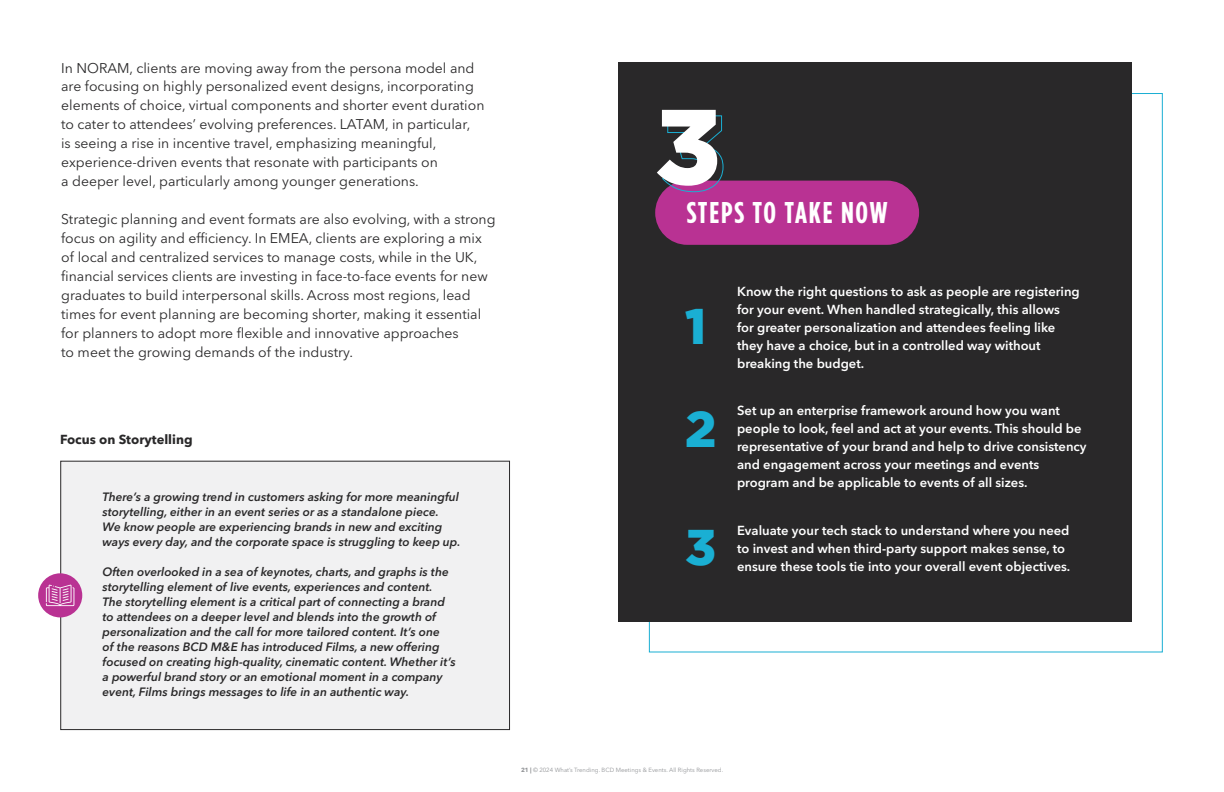
<style>
.page{position:relative;width:1224px;height:792px;background:#fff}
.page>*{position:absolute;margin:0;border:0;box-sizing:border-box;transform-origin:0 0}
.t1{font:900 106.3px "Gotham";color:#fff}
.t2{font:900 50px "Gotham";color:#1aafd3}
.t3{font:700 30px "Gotham Condensed";letter-spacing:.06em;color:#fff}
.t4{font:14px/19px "Avenir Next LT Pro";color:#292829}
.t5{font:600 13px/18px "Avenir Next LT Pro";color:#fff}
.t6{font:700 13px "Avenir Next LT Pro";color:#292829}
.t7{font:italic 600 12px/15px "Avenir Next LT Pro";color:#292829}
.t8{font:6px "Avenir Next LT Pro";color:#939598}
.s1{font-weight:700}
</style>
<div class="page">
<div style="left:618px;top:62px;width:513px;height:559px;background:#292829"></div>
<div style="left:655px;top:181px;width:264px;height:64px;background:#b93293;border-radius:32px"></div>
<div style="left:60px;top:461px;width:450px;height:269px;background:#f1f1f2;border:1px solid #292829"></div>
<div style="left:38px;top:573px;width:44px;height:44px;background:#b93293;border-radius:50%"></div>
<svg style="left:46px;top:585px;width:28px;height:21px"></svg>
<p class="t4" style="left:61px;top:58px;width:425px">In NORAM, clients are moving away from the persona model and are focusing on highly personalized event designs, incorporating elements of choice, virtual components and shorter event duration to cater to attendees’ evolving preferences. LATAM, in particular,<br>is seeing a rise in incentive travel, emphasizing meaningful, experience-driven events that resonate with participants on<br>a deeper level, particularly among younger generations.</p>
<p class="t4" style="left:61px;top:210px;width:436px">Strategic planning and event formats are also evolving, with a strong focus on agility and efficiency. In EMEA, clients are exploring a mix of local and centralized services to manage costs, while in the UK, financial services clients are investing in face-to-face events for new graduates to build interpersonal skills. Across most regions, lead times for event planning are becoming shorter, making it essential for planners to adopt more flexible and innovative approaches<br>to meet the growing demands of the industry.</p>
<p class="t6" style="left:60px;top:432px;width:134px">Focus on Storytelling</p>
<p class="t7" style="left:103px;top:489px;width:360px">There’s a growing trend in customers asking for more meaningful storytelling, either in an event series or as a standalone piece.<br>We know people are experiencing brands in new and exciting ways every day, and the corporate space is struggling to keep up.</p>
<p class="t7" style="left:103px;top:564px;width:355px">Often overlooked in a sea of keynotes, charts, and graphs is the storytelling element of live events, experiences and content.<br>The storytelling element is a critical part of connecting a brand to attendees on a deeper level and blends into the growth of personalization and the call for more tailored content. It’s one<br>of the reasons BCD M&amp;E has introduced Films, a new offering focused on creating high-quality, cinematic content. Whether it’s a powerful brand story or an emotional moment in a company event, Films brings messages to life in an authentic way.</p>
<h1 class="t1" style="left:655px;top:85px;width:68px">3</h1>
<h3 class="t3" style="left:687px;top:195px;width:202px">STEPS TO TAKE NOW</h3>
<h2 class="t2" style="left:685px;top:297px;width:23px">1</h2>
<p class="t5" style="left:737px;top:282px;width:344px">Know the right questions to ask as people are registering for your event. When handled strategically, this allows for greater personalization and attendees feeling like they have a choice, but in a controlled way without breaking the budget.</p>
<h2 class="t2" style="left:685px;top:400px;width:33px">2</h2>
<p class="t5" style="left:737px;top:402px;width:351px">Set up an enterprise framework around how you want people to look, feel and act at your events. This should be representative of your brand and help to drive consistency and engagement across your meetings and events program and be applicable to events of all sizes.</p>
<h2 class="t2" style="left:685px;top:518px;width:33px">3</h2>
<p class="t5" style="left:737px;top:521px;width:335px">Evaluate your tech stack to understand where you need to invest and when third-party support makes sense, to ensure these tools tie into your overall event objectives.</p>
<p class="t8" style="left:521px;top:767px;width:204px"><span class="s1">21 |</span> © 2024 What’s Trending. BCD Meetings &amp; Events. All Rights Reserved.</p>
</div>
